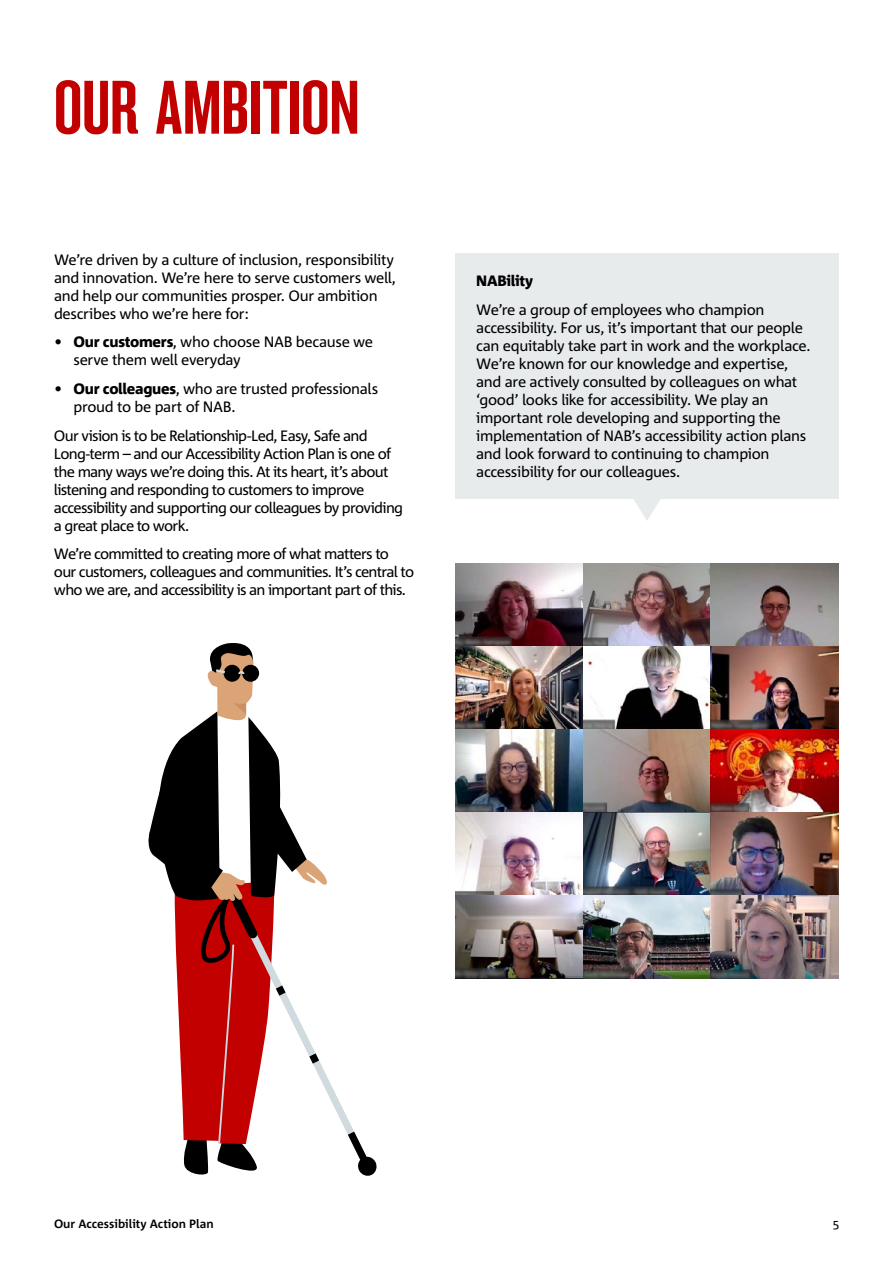
<style>
.page{position:relative;width:893px;height:1263px;background:#fff}
.page>*{position:absolute;margin:0;border:0;box-sizing:border-box;transform-origin:0 0}
.t1{font:70.5px "NAB Impact";color:#c20000}
.t2{font:15px/18px "Corpid C1";letter-spacing:-.025em;color:#000}
.t3{font:15px/18px "Corpid C1";letter-spacing:-.05em;color:#000}
.t4{font:800 15px "Corpid C1";letter-spacing:-.02em;color:#000}
.t5{font:700 12px "Corpid C1";color:#000}
.t6{font:12px "Corpid C1";color:#000}
.s1{font-weight:800}
</style>
<div class="page">
<img style="left:455px;top:563px;width:384px;height:415px">
<svg style="left:149px;top:643px;width:228px;height:533px"></svg>
<svg style="left:631px;top:498px;width:32px;height:22px"></svg>
<div style="left:455px;top:253px;width:384px;height:245px;background:#e8ebec"></div>
<h1 class="t1" style="left:54px;top:77px;width:307px">OUR AMBITION</h1>
<p class="t2" style="left:54px;top:250px;width:344px">We’re driven by a culture of inclusion, responsibility and innovation. We’re here to serve customers well, and help our communities prosper. Our ambition describes who we’re here for:</p>
<p class="t2" style="left:73px;top:333px;width:301px;text-indent:-19px">• <span class="s1">Our customers</span>, who choose NAB because we serve them well everyday</p>
<p class="t2" style="left:73px;top:379px;width:306px;text-indent:-19px">• <span class="s1">Our colleagues</span>, who are trusted professionals proud to be part of NAB.</p>
<p class="t3" style="left:54px;top:426px;width:351px">Our vision is to be Relationship-Led, Easy, Safe and Long-term – and our Accessibility Action Plan is one of the many ways we’re doing this. At its heart, it’s about listening and responding to customers to improve accessibility and supporting our colleagues by providing a great place to work.</p>
<p class="t3" style="left:54px;top:545px;width:362px">We’re committed to creating more of what matters to our customers, colleagues and communities. It’s central to who we are, and accessibility is an important part of this.</p>
<p class="t4" style="left:476px;top:271px;width:58px">NABility</p>
<p class="t2" style="left:476px;top:300px;width:336px">We’re a group of employees who champion accessibility. For us, it’s important that our people can equitably take part in work and the workplace.<br>We’re known for our knowledge and expertise, and are actively consulted by colleagues on what ‘good’ looks like for accessibility. We play an important role developing and supporting the implementation of NAB’s accessibility action plans and look forward to continuing to champion accessibility for our colleagues.</p>
<p class="t5" style="left:54px;top:1216px;width:161px">Our Accessibility Action Plan</p>
<p class="t6" style="left:833px;top:1216px;width:8px">5</p>
</div>
